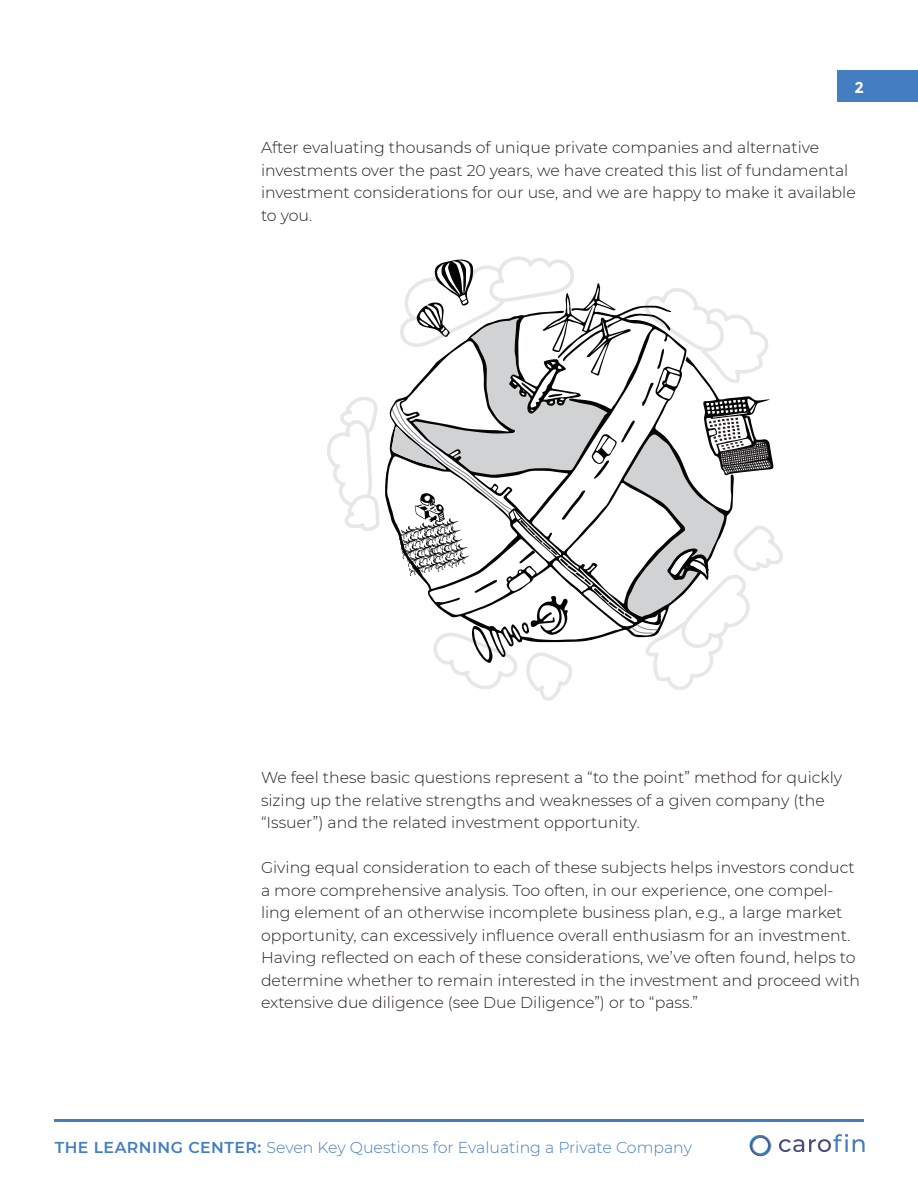
<style>
.page{position:relative;width:918px;height:1188px;background:#fff}
.page>*{position:absolute;margin:0;border:0;box-sizing:border-box;transform-origin:0 0}
.t1{font:300 15.75px/22.5px "Montserrat";color:#231f20}
.t2{font:300 15.75px "Montserrat";color:#437ec1}
.t3{font:700 15.75px "Montserrat";color:#fff}
.s1{font-weight:600}
</style>
<div class="page">
<hr style="left:54px;top:1119px;width:810px;height:3px;background:#437ec1">
<div style="left:837px;top:70px;width:81px;height:32px;background:#437ec1"></div>
<svg style="left:779px;top:1134px;width:86px;height:18px"></svg>
<svg style="left:750px;top:1135px;width:22px;height:21px"></svg>
<svg style="left:327px;top:397px;width:53px;height:134px"></svg>
<svg style="left:391px;top:256px;width:392px;height:445px"></svg>
<p class="t3" style="left:854px;top:78px;width:11px">2</p>
<p class="t1" style="left:261px;top:136px;width:596px">After evaluating thousands of unique private companies and alternative investments over the past 20 years, we have created this list of fundamental investment considerations for our use, and we are happy to make it available to you.</p>
<p class="t1" style="left:261px;top:766px;width:583px">We feel these basic questions represent a “to the point” method for quickly sizing up the relative strengths and weaknesses of a given company (the “Issuer”) and the related investment opportunity.</p>
<p class="t1" style="left:261px;top:856px;width:600px">Giving equal consideration to each of these subjects helps investors conduct a more comprehensive analysis. Too often, in our experience, one compel&shy;ling element of an otherwise incomplete business plan, e.g., a large market opportunity, can excessively influence overall enthusiasm for an investment.<br>Having reflected on each of these considerations, we’ve often found, helps to determine whether to remain interested in the investment and proceed with extensive due diligence (see Due Diligence”) or to “pass.”</p>
<p class="t2" style="left:55px;top:1136px;width:639px"><span class="s1">THE LEARNING CENTER:</span> Seven Key Questions for Evaluating a Private Company</p>
</div>
